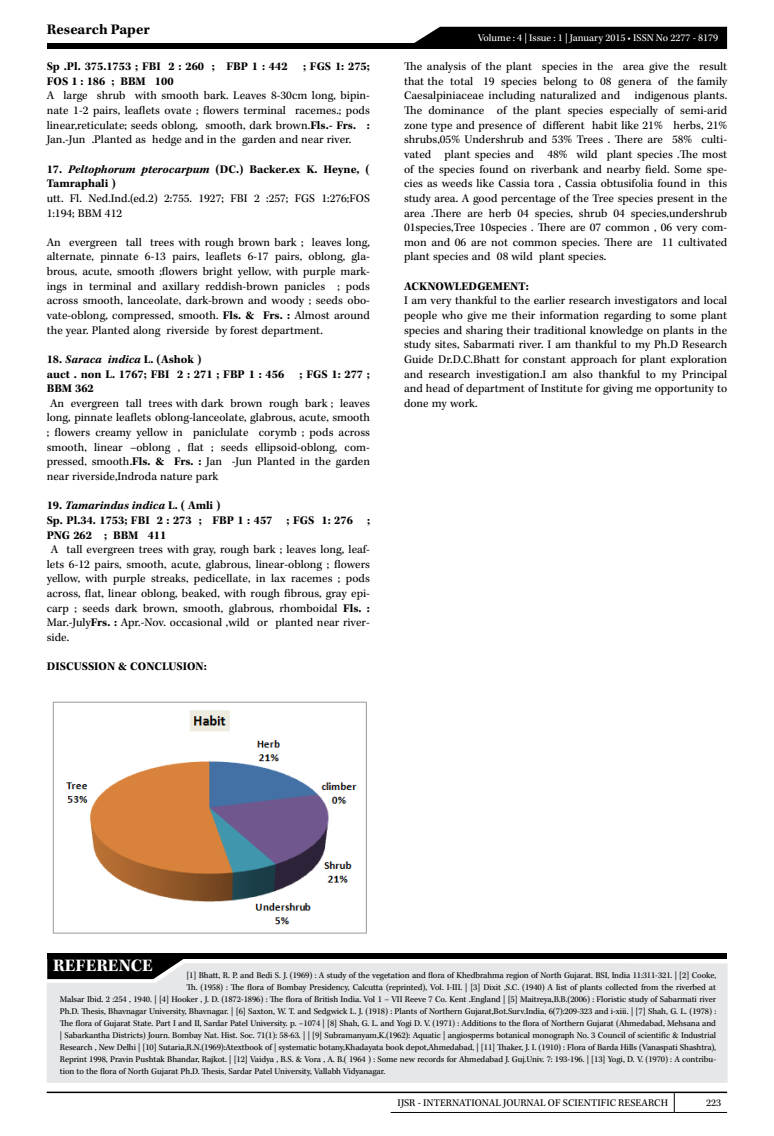
<style>
.page{position:relative;width:774px;height:1136px;background:#fff}
.page>*{position:absolute;margin:0;border:0;box-sizing:border-box;transform-origin:0 0}
.t1{font:700 18px "Kepler Std";letter-spacing:.005em;color:#fff}
.t2{font:700 15px "Kepler Std";color:#000}
.t3{font:12px/14.7px "Kepler Std";color:#000;text-align:justify}
.t4{font:700 12px/14.7px "Kepler Std";color:#000}
.t5{font:10.5px "Kepler Std";color:#000}
.t6{font:10.5px "Kepler Std";color:#fff}
.t7{font:9px "Kepler Std";letter-spacing:-.01em;color:#000}
.s1{font-weight:700}
.s2{font-style:italic}
</style>
<div class="page">
<hr style="left:47px;top:1091px;width:680px;height:1px;background:#000">
<svg style="left:674px;top:1092px;width:1px;height:19px"></svg>
<hr style="left:391px;top:1111px;width:283px;height:1px;background:#000">
<hr style="left:674px;top:1111px;width:53px;height:1px;background:#000">
<div style="left:47px;top:43px;width:680px;height:6px;background:#000"></div>
<div style="left:414px;top:27px;width:313px;height:16px;background:#000"></div>
<div style="left:47px;top:963px;width:681px;height:119px;background:#e6e7e8"></div>
<div style="left:47px;top:952px;width:680px;height:6px;background:#000"></div>
<svg style="left:47px;top:958px;width:139px;height:20px;background:#1c1c1c"></svg>
<img style="left:52px;top:701px;width:315px;height:233px">
<p class="t2" style="left:47px;top:21px;width:104px">Research Paper</p>
<p class="t4" style="left:47px;top:59px;width:242px">Sp .Pl. 375.1753 ; FBI 2 : 260 ; FBP 1 : 442</p>
<p class="t4" style="left:303px;top:59px;width:68px">; FGS 1: 275;</p>
<p class="t4" style="left:47px;top:74px;width:128px">FOS 1 : 186 ; BBM 100</p>
<p class="t3" style="left:47px;top:89px;width:325px">A large shrub with smooth bark. Leaves 8-30cm long, bipin&shy;nate 1-2 pairs, leaflets ovate ; flowers terminal racemes.; pods linear,reticulate; seeds oblong, smooth, dark brown.<span class="s1">Fls.- Frs. :<br></span>Jan.-Jun .Planted as hedge and in the garden and near river.</p>
<p class="t4" style="left:47px;top:162px;width:325px">17. <span class="s2">Peltophorum pterocarpum</span> (DC.) Backer.ex K. Heyne, (<br>Tamraphali )</p>
<p class="t3" style="left:47px;top:191px;width:325px">utt. Fl. Ned.Ind.(ed.2) 2:755. 1927; FBI 2 :257; FGS 1:276;FOS<br>1:194; BBM 412</p>
<p class="t3" style="left:47px;top:235px;width:325px">An evergreen tall trees with rough brown bark ; leaves long, alternate, pinnate 6-13 pairs, leaflets 6-17 pairs, oblong, gla&shy;brous, acute, smooth ;flowers bright yellow, with purple mark&shy;ings in terminal and axillary reddish-brown panicles ; pods across smooth, lanceolate, dark-brown and woody ; seeds obo&shy;vate-oblong, compressed, smooth. <span class="s1">Fls. &amp; Frs. :</span> Almost around the year. Planted along riverside by forest department.</p>
<p class="t4" style="left:47px;top:352px;width:239px">18. <span class="s2">Saraca indica</span> L. (Ashok )<br>auct . non L. 1767; FBI 2 : 271 ; FBP 1 : 456</p>
<p class="t4" style="left:299px;top:367px;width:72px">; FGS 1: 277 ;</p>
<p class="t4" style="left:47px;top:381px;width:49px">BBM 362</p>
<p class="t3" style="left:47px;top:396px;width:325px">An evergreen tall trees with dark brown rough bark ; leaves long, pinnate leaflets oblong-lanceolate, glabrous, acute, smooth ; flowers creamy yellow in paniclulate corymb ; pods across smooth, linear –oblong , flat ; seeds ellipsoid-oblong, com&shy;pressed, smooth.<span class="s1">Fls. &amp; Frs. :</span> Jan -Jun Planted in the garden near riverside,Indroda nature park</p>
<p class="t4" style="left:47px;top:498px;width:325px">19. <span class="s2">Tamarindus indica</span> L. ( Amli )<br>Sp. Pl.34. 1753; FBI 2 : 273 ; FBP 1 : 457 ; FGS 1: 276 ;<br>PNG 262 ; BBM 411</p>
<p class="t3" style="left:47px;top:542px;width:325px;text-indent:4px">A tall evergreen trees with gray, rough bark ; leaves long, leaf&shy;lets 6-12 pairs, smooth, acute, glabrous, linear-oblong ; flowers yellow, with purple streaks, pedicellate, in lax racemes ; pods across, flat, linear oblong, beaked, with rough fibrous, gray epi&shy;carp ; seeds dark brown, smooth, glabrous, rhomboidal <span class="s1">Fls. :<br></span>Mar.-July<span class="s1">Frs. :</span> Apr.-Nov. occasional ,wild or planted near river&shy;side.</p>
<p class="t4" style="left:47px;top:659px;width:162px">DISCUSSION &amp; CONCLUSION:</p>
<p class="t6" style="left:478px;top:32px;width:242px">Volume : 4 | Issue : 1 | January 2015 • ISSN No 2277 - 8179</p>
<p class="t3" style="left:404px;top:59px;width:325px">The analysis of the plant species in the area give the result that the total 19 species belong to 08 genera of the family Caesalpiniaceae including naturalized and indigenous plants.<br>The dominance of the plant species especially of semi-arid zone type and presence of different habit like 21% herbs, 21% shrubs,05% Undershrub and 53% Trees . There are 58% culti&shy;vated plant species and 48% wild plant species .The most of the species found on riverbank and nearby field. Some spe&shy;cies as weeds like Cassia tora , Cassia obtusifolia found in this study area. A good percentage of the Tree species present in the area .There are herb 04 species, shrub 04 species,undershrub 01species,Tree 10species . There are 07 common , 06 very com&shy;mon and 06 are not common species. There are 11 cultivated plant species and 08 wild plant species.</p>
<p class="t4" style="left:404px;top:279px;width:126px">ACKNOWLEDGEMENT:</p>
<p class="t3" style="left:404px;top:294px;width:325px">I am very thankful to the earlier research investigators and local people who give me their information regarding to some plant species and sharing their traditional knowledge on plants in the study sites, Sabarmati river. I am thankful to my Ph.D Research Guide Dr.D.C.Bhatt for constant approach for plant exploration and research investigation.I am also thankful to my Principal and head of department of Institute for giving me opportunity to done my work.</p>
<h1 class="t1" style="left:53px;top:955px;width:101px">REFERENCE</h1>
<p class="t7" style="left:186px;top:970px;width:531px">[1] Bhatt, R. P. and Bedi S. J. (1969) : A study of the vegetation and flora of Khedbrahma region of North Gujarat. BSI, India 11:311-321. | [2] Cooke,</p>
<p class="t7" style="left:186px;top:982px;width:531px">Th. (1958) : The flora of Bombay Presidency, Calcutta (reprinted), Vol. I-III. | [3] Dixit ,S.C. (1940) A list of plants collected from the riverbed at</p>
<p class="t7" style="left:60px;top:994px;width:658px">Malsar Ibid. 2 :254 , 1940. | [4] Hooker , J. D. (1872-1896) : The flora of British India. Vol 1 – VII Reeve 7 Co. Kent .England | [5] Maitreya,B.B.(2006) : Floristic study of Sabarmati river</p>
<p class="t7" style="left:60px;top:1006px;width:658px">Ph.D. Thesis, Bhavnagar University, Bhavnagar. | [6] Saxton, W. T. and Sedgwick L. J. (1918) : Plants of Northern Gujarat,Bot.Surv.India, 6(7):209-323 and i-xiii. | [7] Shah, G. L. (1978) :</p>
<p class="t7" style="left:60px;top:1017px;width:658px">The flora of Gujarat State. Part I and II, Sardar Patel University. p. –1074 | [8] Shah, G. L. and Yogi D. V. (1971) : Additions to the flora of Northern Gujarat (Ahmedabad, Mehsana and</p>
<p class="t7" style="left:60px;top:1029px;width:658px">| Sabarkantha Districts) Journ. Bombay Nat. Hist. Soc. 71(1): 58-63. | | [9] Subramanyam,K.(1962): Aquatic | angiosperms botanical monograph No. 3 Council of scientific &amp; Industrial</p>
<p class="t7" style="left:60px;top:1041px;width:658px">Research , New Delhi | [10] Sutaria,R.N.(1969):Atextbook of | systematic botany,Khadayata book depot,Ahmedabad, | [11] Thaker, J. I. (1910) : Flora of Barda Hills (Vanaspati Shashtra),</p>
<p class="t7" style="left:60px;top:1053px;width:658px">Reprint 1998, Pravin Pushtak Bhandar, Rajkot. | [12] Vaidya , B.S. &amp; Vora , A. B.( 1964 ) : Some new records for Ahmedabad J. Guj.Univ. 7: 193-196. | [13] Yogi, D. V. (1970) : A contribu-</p>
<p class="t7" style="left:60px;top:1066px;width:327px">tion to the flora of North Gujarat Ph.D. Thesis, Sardar Patel University, Vallabh Vidyanagar.</p>
<p class="t5" style="left:398px;top:1097px;width:272px">IJSR - INTERNATIONAL JOURNAL OF SCIENTIFIC RESEARCH</p>
<p class="t5" style="left:706px;top:1097px;width:17px">223</p>
</div>
